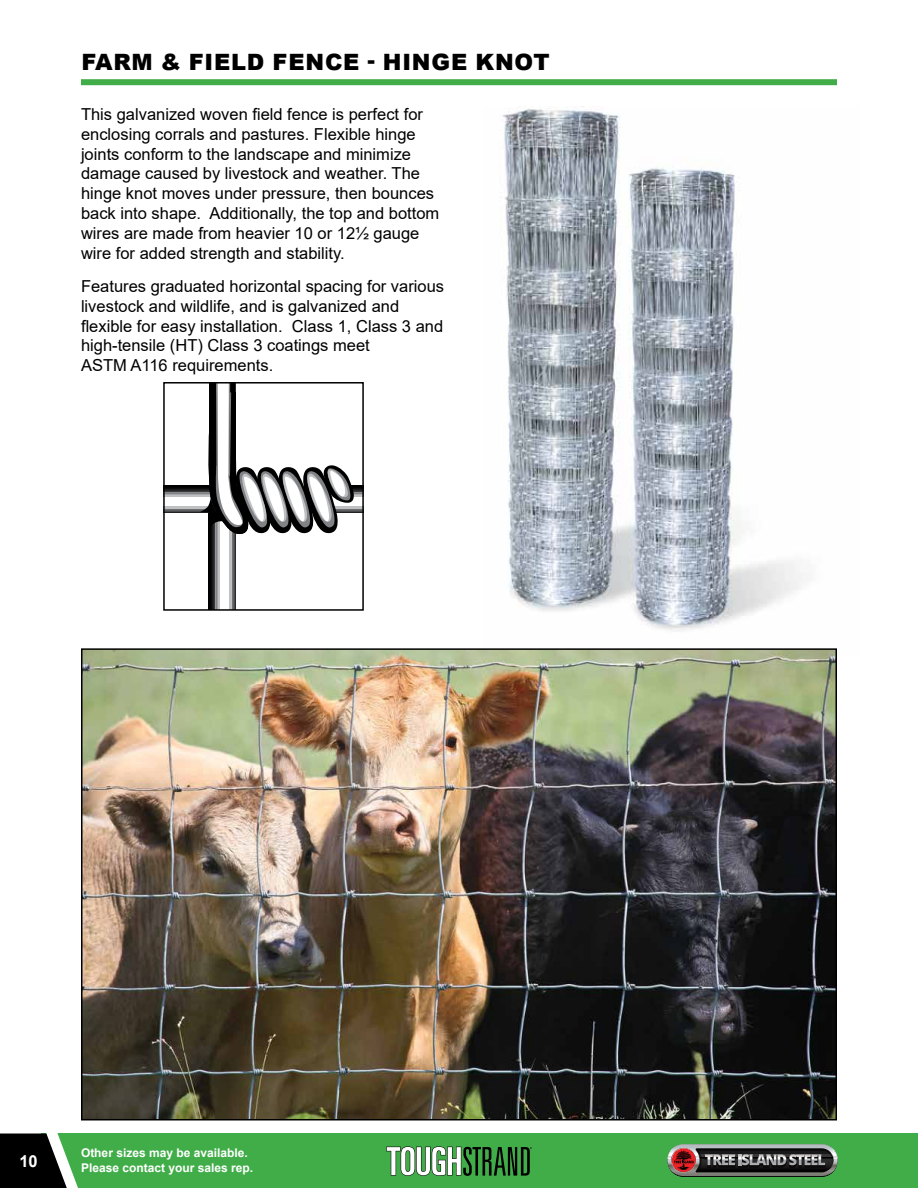
<style>
.page{position:relative;width:918px;height:1188px;background:#fff}
.page>*{position:absolute;margin:0;border:0;box-sizing:border-box;transform-origin:0 0}
.t1{font:900 22.5px "Arial";letter-spacing:.035em;color:#000}
.t2{font:16.5px/19.8px "Arial";color:#000}
.t3{font:700 16.5px "Arial";color:#fff}
.t4{font:700 12px/15px "Arial";color:#fff}
</style>
<div class="page">
<div style="left:41px;top:1134px;width:877px;height:54px;background:#41ad49"></div>
<svg style="left:667px;top:1144px;width:171px;height:33px;background:#605a56"></svg>
<svg style="left:0;top:1120px;width:94px;height:68px"></svg>
<svg style="left:386px;top:1146px;width:146px;height:30px"></svg>
<div style="left:84px;top:79px;width:750px;height:6px;background:#41ad49"></div>
<img style="left:502px;top:106px;width:300px;height:525px">
<img style="left:84px;top:651px;width:750px;height:466px">
<div style="left:81px;top:648px;width:756px;height:472px;border:2px solid #000"></div>
<svg style="left:166px;top:385px;width:195px;height:223px"></svg>
<div style="left:163px;top:382px;width:201px;height:229px;border:2px solid #000"></div>
<h1 class="t1" style="left:81px;top:46px;width:470px">FARM &amp; FIELD FENCE - HINGE KNOT</h1>
<p class="t2" style="left:81px;top:104px;width:360px">This galvanized woven field fence is perfect for enclosing corrals and pastures. Flexible hinge joints conform to the landscape and minimize damage caused by livestock and weather. The hinge knot moves under pressure, then bounces back into shape. Additionally, the top and bottom wires are made from heavier 10 or 12½ gauge wire for added strength and stability.</p>
<p class="t2" style="left:81px;top:276px;width:365px">Features graduated horizontal spacing for various livestock and wildlife, and is galvanized and flexible for easy installation. Class 1, Class 3 and high-tensile (HT) Class 3 coatings meet<br>ASTM A116 requirements.</p>
<p class="t3" style="left:19px;top:1149px;width:20px">10</p>
<p class="t4" style="left:81px;top:1146px;width:174px">Other sizes may be available.<br>Please contact your sales rep.</p>
</div>
